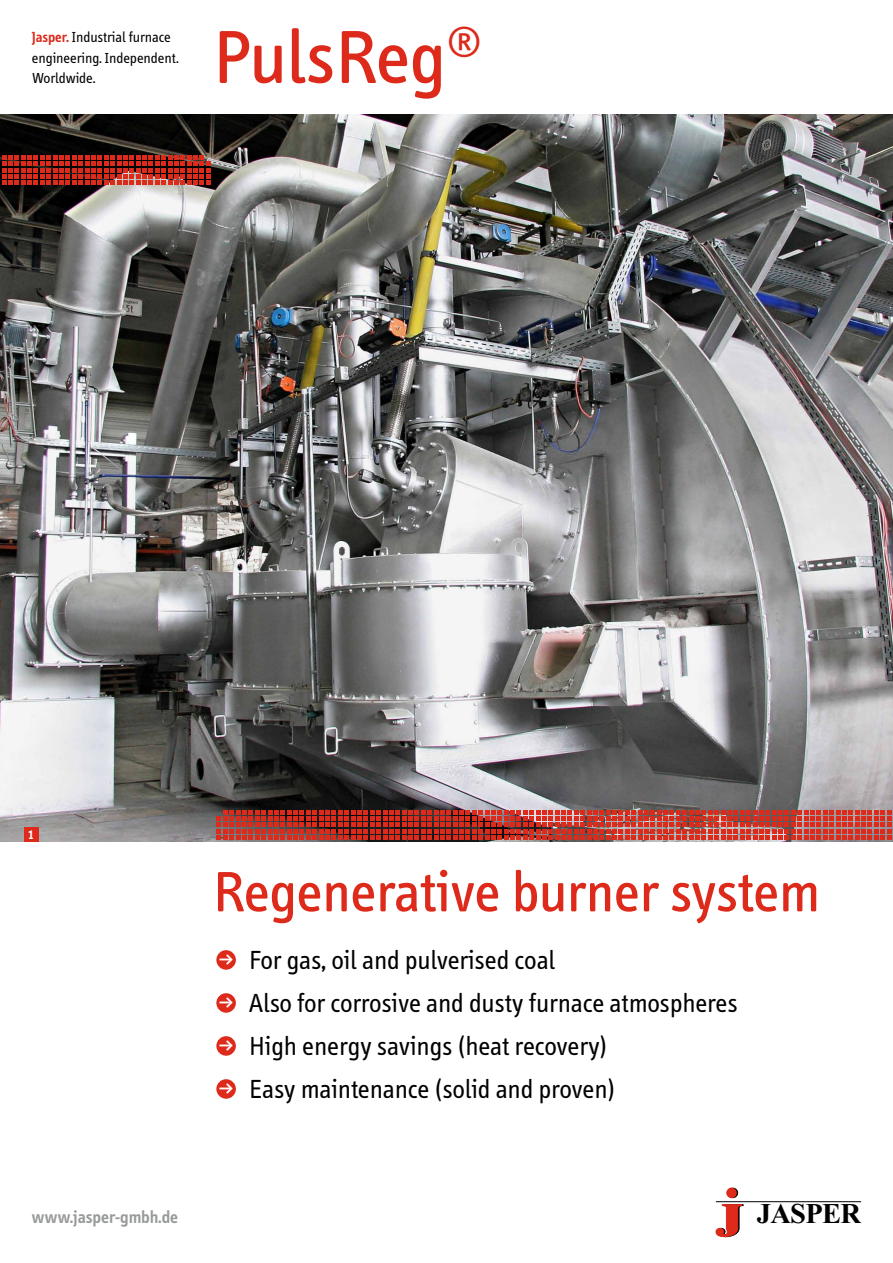
<style>
.page{position:relative;width:893px;height:1263px;background:#fff}
.page>*{position:absolute;margin:0;border:0;box-sizing:border-box;transform-origin:0 0}
.t1{font:77.25px "Info";color:#dd2a1b}
.t2{font:58.5px "Info";color:#dd2a1b}
.t3{font:700 28.65px "Times New Roman";letter-spacing:-.025em;color:#000}
.t4{font:27px/43px "Info";color:#000}
.t5{font:600 18px "Info";color:#989999}
.t6{font:700 15.45px "Info";color:#fff}
.t7{font:15px/20.2px "Info";color:#000}
.t8{font:700 12.75px "Info";color:#fff}
.s1{font-weight:600;color:#dd2a1b}
</style>
<div class="page">
<div style="left:728px;top:1188px;width:10px;height:9px;background:#d32819;border-radius:50%"></div>
<div style="left:728px;top:1188px;width:10px;height:10px;border:1px solid #000;border-radius:50%"></div>
<div style="left:727px;top:1188px;width:9px;height:9px;background:#dd2a1b;border-radius:50%"></div>
<div style="left:727px;top:1188px;width:9px;height:10px;border:1px solid #dd2a1b;border-radius:50%"></div>
<svg style="left:716px;top:1204px;width:27px;height:33px"></svg>
<hr style="left:716px;top:1201px;width:145px;height:1px;background:#000">
<img style="left:0;top:115px;width:893px;height:727px">
<svg style="left:217px;top:810px;width:674px;height:30px"></svg>
<div style="left:216px;top:950px;width:20px;height:20px;background:#dd2a1b;border-radius:50%"></div>
<div style="left:216px;top:993px;width:20px;height:20px;background:#dd2a1b;border-radius:50%"></div>
<div style="left:216px;top:1036px;width:20px;height:20px;background:#dd2a1b;border-radius:50%"></div>
<div style="left:216px;top:1079px;width:20px;height:20px;background:#dd2a1b;border-radius:50%"></div>
<div style="left:24px;top:827px;width:14px;height:15px;background:#dd2a1b"></div>
<svg style="left:2px;top:155px;width:208px;height:30px"></svg>
<p class="t7" style="left:32px;top:27px;width:149px"><span class="s1">Jasper.</span> Industrial furnace engineering. Independent.<br>Worldwide.</p>
<h1 class="t1" style="left:213px;top:14px;width:271px">PulsReg<sup>®</sup></h1>
<p class="t8" style="left:28px;top:827px;width:8px">1</p>
<h2 class="t2" style="left:213px;top:859px;width:608px">Regenerative burner system</h2>
<p class="t6" style="left:219px;top:951px;width:16px">±</p>
<p class="t6" style="left:219px;top:994px;width:16px">±</p>
<p class="t6" style="left:219px;top:1037px;width:16px">±</p>
<p class="t6" style="left:219px;top:1080px;width:16px">±</p>
<p class="t4" style="left:249px;top:938px;width:490px">For gas, oil and pulverised coal<br>Also for corrosive and dusty furnace atmospheres High energy savings (heat recovery)<br>Easy maintenance (solid and proven)</p>
<p class="t5" style="left:32px;top:1206px;width:148px">www.jasper-gmbh.de</p>
<p class="t3" style="left:757px;top:1196px;width:106px">JASPER</p>
</div>
